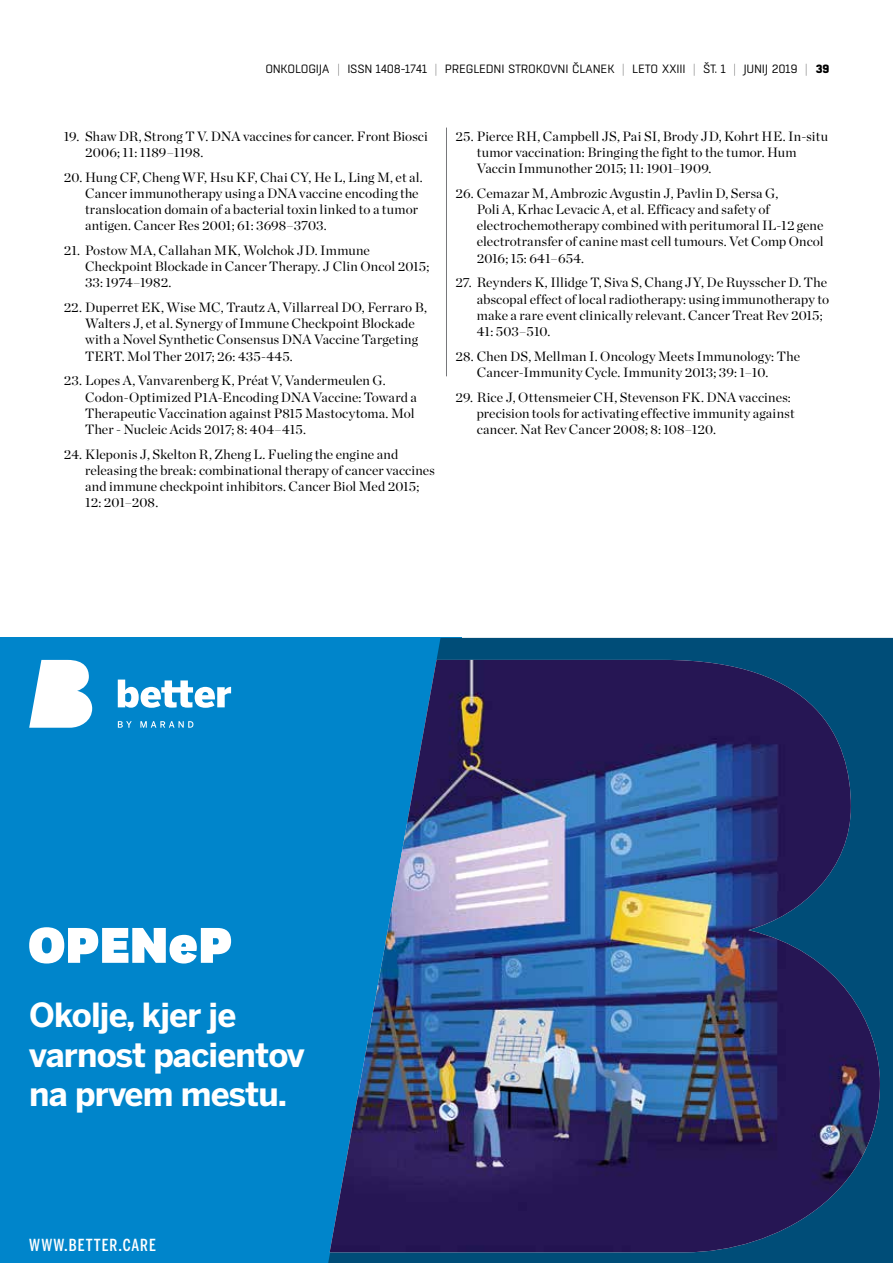
<style>
.page{position:relative;width:893px;height:1263px;background:#fff}
.page>*{position:absolute;margin:0;border:0;box-sizing:border-box;transform-origin:0 0}
.t1{font:700 33px/39.3px "Benton Sans";letter-spacing:-.025em;color:#fff}
.t2{font:500 16.5px "Benton Sans Compressed";letter-spacing:.06em;color:#fff}
.t3{font:13.5px/16.2px "Chronicle Display";letter-spacing:.005em;color:#000}
.t4{font:12px "Boxed";letter-spacing:-.02em;color:#000}
.s1{font-weight:100}
.s2{font-weight:800}
</style>
<div class="page">
<hr style="left:446px;top:128px;width:1px;height:248px;background:#77787b">
<div style="left:0;top:638px;width:461px;height:625px;background:#0085cb"></div>
<svg style="left:328px;top:638px;width:565px;height:625px;background:#01527f"></svg>
<img style="left:330px;top:660px;width:550px;height:592px">
<svg style="left:29px;top:660px;width:63px;height:68px"></svg>
<svg style="left:118px;top:679px;width:113px;height:29px"></svg>
<svg style="left:118px;top:721px;width:14px;height:7px"></svg>
<svg style="left:140px;top:721px;width:53px;height:7px"></svg>
<svg style="left:29px;top:927px;width:202px;height:36px"></svg>
<p class="t4" style="left:265px;top:61px;width:76px">ONKOLOGIJA <span class="s1">|</span></p>
<p class="t4" style="left:347px;top:61px;width:92px">ISSN 1408-1741 <span class="s1">|</span></p>
<p class="t4" style="left:445px;top:61px;width:182px">PREGLEDNI STROKOVNI ČLANEK <span class="s1">|</span></p>
<p class="t4" style="left:632px;top:61px;width:65px">LETO XXIII <span class="s1">|</span></p>
<p class="t4" style="left:703px;top:61px;width:35px">ŠT. 1 <span class="s1">|</span></p>
<p class="t4" style="left:743px;top:61px;width:87px">JUNIJ 2019 <span class="s1">|</span> <span class="s2">39</span></p>
<p class="t3" style="left:85px;top:128px;width:344px;text-indent:-21px">19. Shaw DR, Strong T V. DNA vaccines for cancer. Front Biosci<br>2006; 11: 1189–1198.</p>
<p class="t3" style="left:85px;top:169px;width:339px;text-indent:-21px">20. Hung CF, Cheng WF, Hsu KF, Chai CY, He L, Ling M, et al.<br>Cancer immunotherapy using a DNA vaccine encoding the translocation domain of a bacterial toxin linked to a tumor antigen. Cancer Res 2001; 61: 3698–3703.</p>
<p class="t3" style="left:85px;top:242px;width:346px;text-indent:-21px">21. Postow MA, Callahan MK, Wolchok JD. Immune<br>Checkpoint Blockade in Cancer Therapy. J Clin Oncol 2015;<br>33: 1974–1982.</p>
<p class="t3" style="left:85px;top:299px;width:343px;text-indent:-21px">22. Duperret EK, Wise MC, Trautz A, Villarreal DO, Ferraro B, Walters J, et al. Synergy of Immune Checkpoint Blockade with a Novel Synthetic Consensus DNA Vaccine Targeting TERT. Mol Ther 2017; 26: 435-445.</p>
<p class="t3" style="left:85px;top:372px;width:333px;text-indent:-21px">23. Lopes A, Vanvarenberg K, Préat V, Vandermeulen G.<br>Codon-Optimized P1A-Encoding DNA Vaccine: Toward a Therapeutic Vaccination against P815 Mastocytoma. Mol Ther - Nucleic Acids 2017; 8: 404–415.</p>
<p class="t3" style="left:85px;top:446px;width:351px;text-indent:-21px">24. Kleponis J, Skelton R, Zheng L. Fueling the engine and releasing the break: combinational therapy of cancer vaccines and immune checkpoint inhibitors. Cancer Biol Med 2015; 12: 201–208.</p>
<p class="t3" style="left:477px;top:128px;width:353px;text-indent:-21px">25. Pierce RH, Campbell JS, Pai SI, Brody JD, Kohrt HE. In-situ tumor vaccination: Bringing the fight to the tumor. Hum<br>Vaccin Immunother 2015; 11: 1901–1909.</p>
<p class="t3" style="left:477px;top:185px;width:348px;text-indent:-21px">26. Cemazar M, Ambrozic Avgustin J, Pavlin D, Sersa G,<br>Poli A, Krhac Levacic A, et al. Efficacy and safety of electrochemotherapy combined with peritumoral IL-12 gene electrotransfer of canine mast cell tumours. Vet Comp Oncol 2016; 15: 641–654.</p>
<p class="t3" style="left:477px;top:274px;width:354px;text-indent:-21px">27. Reynders K, Illidge T, Siva S, Chang JY, De Ruysscher D. The abscopal effect of local radiotherapy: using immunotherapy to make a rare event clinically relevant. Cancer Treat Rev 2015; 41: 503–510.</p>
<p class="t3" style="left:477px;top:348px;width:325px;text-indent:-21px">28. Chen DS, Mellman I. Oncology Meets Immunology: The<br>Cancer-Immunity Cycle. Immunity 2013; 39: 1–10.</p>
<p class="t3" style="left:477px;top:389px;width:319px;text-indent:-21px">29. Rice J, Ottensmeier CH, Stevenson FK. DNA vaccines: precision tools for activating effective immunity against cancer. Nat Rev Cancer 2008; 8: 108–120.</p>
<h1 class="t1" style="left:29px;top:996px;width:277px">Okolje, kjer je varnost pacientov na prvem mestu.</h1>
<p class="t2" style="left:29px;top:1235px;width:128px">WWW.BETTER.CARE</p>
</div>
